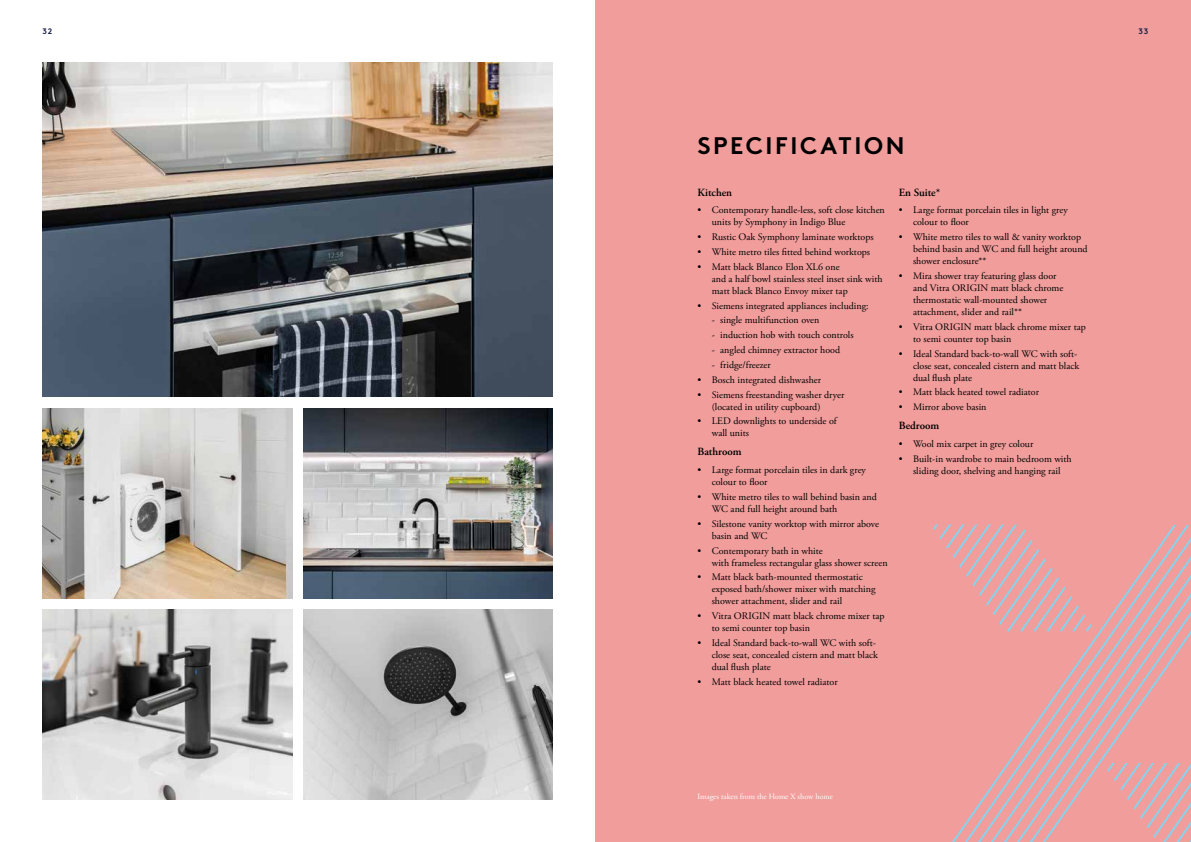
<style>
.page{position:relative;width:1191px;height:842px;background:#fff}
.page>*{position:absolute;margin:0;border:0;box-sizing:border-box;transform-origin:0 0}
.t1{font:700 24px "Brown Pro";letter-spacing:.11em;color:#000}
.t2{font:600 11px "Adobe Garamond Pro";color:#000}
.t3{font:10px/12px "Adobe Garamond Pro";color:#000}
.t4{font:8px "Adobe Garamond Pro";color:#fff}
.t5{font:700 8px "Brown Pro";color:#1f2248}
</style>
<div class="page">
<div style="left:595px;top:0;width:596px;height:842px;background:#f09d9b"></div>
<svg style="left:993px;top:765px;width:13px;height:77px"></svg>
<svg style="left:1006px;top:524px;width:185px;height:318px"></svg>
<svg style="left:933px;top:524px;width:163px;height:108px"></svg>
<img style="left:43px;top:408px;width:249px;height:190px">
<img style="left:303px;top:408px;width:250px;height:190px">
<img style="left:43px;top:609px;width:249px;height:190px">
<img style="left:303px;top:609px;width:250px;height:190px">
<img style="left:43px;top:62px;width:510px;height:335px">
<p class="t5" style="left:43px;top:25px;width:11px">32</p>
<p class="t5" style="left:1138px;top:25px;width:12px">33</p>
<h1 class="t1" style="left:697px;top:126px;width:208px">SPECIFICATION</h1>
<p class="t2" style="left:697px;top:186px;width:36px">Kitchen</p>
<p class="t3" style="left:711px;top:204px;width:175px;text-indent:-14px">• Contemporary handle-less, soft close kitchen units by Symphony in Indigo Blue</p>
<p class="t3" style="left:697px;top:231px;width:178px">• Rustic Oak Symphony laminate worktops</p>
<p class="t3" style="left:697px;top:246px;width:174px">• White metro tiles fitted behind worktops</p>
<p class="t3" style="left:711px;top:261px;width:172px;text-indent:-14px">• Matt black Blanco Elon XL6 one<br>and a half bowl stainless steel inset sink with matt black Blanco Envoy mixer tap</p>
<p class="t3" style="left:697px;top:300px;width:173px">• Siemens integrated appliances including:</p>
<p class="t3" style="left:711px;top:315px;width:109px">- single multifunction oven</p>
<p class="t3" style="left:711px;top:329px;width:143px">- induction hob with touch controls</p>
<p class="t3" style="left:711px;top:344px;width:130px">- angled chimney extractor hood</p>
<p class="t3" style="left:711px;top:359px;width:61px">- fridge/freezer</p>
<p class="t3" style="left:697px;top:374px;width:125px">• Bosch integrated dishwasher</p>
<p class="t3" style="left:711px;top:389px;width:134px;text-indent:-14px">• Siemens freestanding washer dryer (located in utility cupboard)</p>
<p class="t3" style="left:711px;top:416px;width:127px;text-indent:-14px">• LED downlights to underside of wall units</p>
<p class="t2" style="left:697px;top:446px;width:46px">Bathroom</p>
<p class="t3" style="left:711px;top:464px;width:156px;text-indent:-14px">• Large format porcelain tiles in dark grey colour to floor</p>
<p class="t3" style="left:711px;top:491px;width:167px;text-indent:-14px">• White metro tiles to wall behind basin and<br>WC and full height around bath</p>
<p class="t3" style="left:711px;top:518px;width:169px;text-indent:-14px">• Silestone vanity worktop with mirror above basin and WC</p>
<p class="t3" style="left:711px;top:545px;width:177px;text-indent:-14px">• Contemporary bath in white<br>with frameless rectangular glass shower screen</p>
<p class="t3" style="left:711px;top:572px;width:165px;text-indent:-14px">• Matt black bath-mounted thermostatic exposed bath/shower mixer with matching shower attachment, slider and rail</p>
<p class="t3" style="left:711px;top:610px;width:174px;text-indent:-14px">• Vitra ORIGIN matt black chrome mixer tap to semi counter top basin</p>
<p class="t3" style="left:711px;top:637px;width:168px;text-indent:-14px">• Ideal Standard back-to-wall WC with soft&shy;close seat, concealed cistern and matt black dual flush plate</p>
<p class="t3" style="left:697px;top:676px;width:142px">• Matt black heated towel radiator</p>
<p class="t2" style="left:899px;top:186px;width:43px">En Suite*</p>
<p class="t3" style="left:913px;top:204px;width:156px;text-indent:-14px">• Large format porcelain tiles in light grey colour to floor</p>
<p class="t3" style="left:913px;top:231px;width:176px;text-indent:-14px">• White metro tiles to wall &amp; vanity worktop behind basin and WC and full height around shower enclosure**</p>
<p class="t3" style="left:913px;top:270px;width:152px;text-indent:-14px">• Mira shower tray featuring glass door and Vitra ORIGIN matt black chrome thermostatic wall-mounted shower attachment, slider and rail**</p>
<p class="t3" style="left:913px;top:321px;width:174px;text-indent:-14px">• Vitra ORIGIN matt black chrome mixer tap to semi counter top basin</p>
<p class="t3" style="left:913px;top:348px;width:168px;text-indent:-14px">• Ideal Standard back-to-wall WC with soft&shy;close seat, concealed cistern and matt black dual flush plate</p>
<p class="t3" style="left:899px;top:387px;width:142px">• Matt black heated towel radiator</p>
<p class="t3" style="left:899px;top:401px;width:89px">• Mirror above basin</p>
<p class="t2" style="left:899px;top:419px;width:42px">Bedroom</p>
<p class="t3" style="left:899px;top:438px;width:136px">• Wool mix carpet in grey colour</p>
<p class="t3" style="left:899px;top:453px;width:174px;text-align:center">• Built-in wardrobe to main bedroom with sliding door, shelving and hanging rail</p>
<p class="t4" style="left:697px;top:792px;width:137px">Images taken from the Home X show home</p>
</div>
